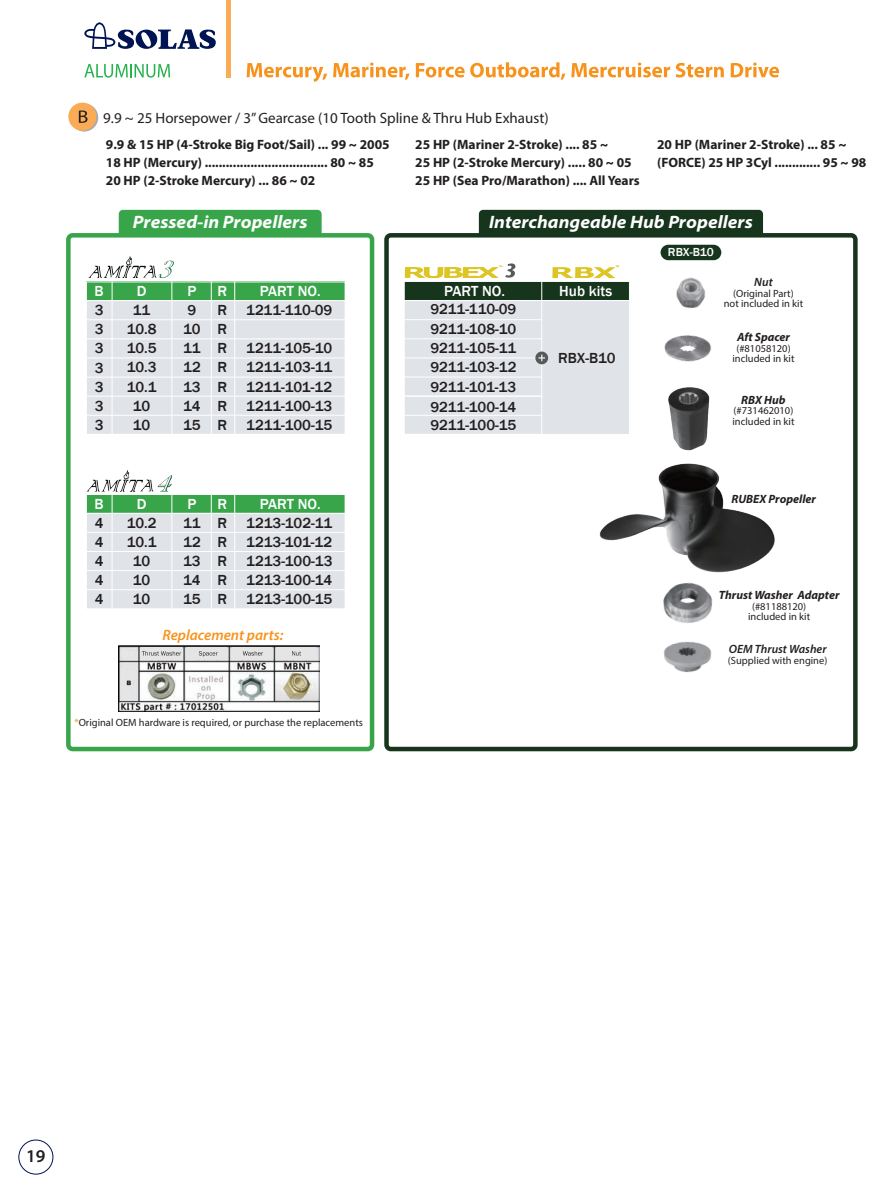
<style>
.page{position:relative;width:889px;height:1191px;background:#fff}
.page>*{position:absolute;margin:0;border:0;box-sizing:border-box;transform-origin:0 0}
.t1{font:italic 700 semi-expanded 18px "Myriad Pro";color:#fff}
.t2{font:600 18px "Myriad Pro";color:#231f20}
.t3{font:500 15px/19.2px "Franklin Gothic";color:#231f20;text-align:justify}
.t4{font:15px "Myriad Pro";color:#231f20}
.t5{font:500 15px "Franklin Gothic";color:#fff}
.t6{font:italic 600 15px "Myriad Pro";color:#f7931d}
.t7{font:700 13.5px/18px "Myriad Pro";color:#231f20}
.t8{font:italic 700 12px "Myriad Pro";color:#231f20}
.t9{font:italic 600 12px "Myriad Pro";color:#231f20}
.t10{font:500 12px "Franklin Gothic";color:#fff}
.t11{font:10.5px/10.5px "Myriad Pro";color:#231f20;text-align:center}
.s1{color:#f7931d}
</style>
<div class="page">
<hr style="left:227px;top:0;width:4px;height:77px;background:#faab55">
<svg style="left:84px;top:22px;width:132px;height:27px"></svg>
<div style="left:19px;top:1139px;width:34px;height:35px;border:1px solid #001352;border-radius:50%"></div>
<svg style="left:247px;top:63px;width:80px;height:19px"></svg>
<svg style="left:333px;top:62px;width:76px;height:18px"></svg>
<svg style="left:416px;top:63px;width:48px;height:14px"></svg>
<svg style="left:470px;top:62px;width:95px;height:18px"></svg>
<svg style="left:571px;top:62px;width:153px;height:15px"></svg>
<svg style="left:730px;top:62px;width:49px;height:15px"></svg>
<svg style="left:84px;top:64px;width:86px;height:14px"></svg>
<svg style="left:70px;top:103px;width:28px;height:29px"></svg>
<div style="left:68px;top:103px;width:28px;height:28px;background:#faab55;border-radius:50%"></div>
<svg style="left:79px;top:110px;width:8px;height:13px"></svg>
<img style="left:87px;top:470px;width:85px;height:21px">
<svg style="left:552px;top:265px;width:67px;height:13px"></svg>
<div style="left:404px;top:281px;width:225px;height:19px;background:#17351d"></div>
<div style="left:404px;top:300px;width:225px;height:134px;background:#e0e3e7"></div>
<div style="left:404px;top:281px;width:226px;height:154px;border:1px solid #fff"></div>
<hr style="left:404px;top:377px;width:138px;height:1px;background:#fff">
<hr style="left:404px;top:357px;width:138px;height:1px;background:#fff">
<hr style="left:404px;top:396px;width:138px;height:1px;background:#fff">
<hr style="left:404px;top:434px;width:138px;height:1px;background:#fff">
<hr style="left:404px;top:415px;width:138px;height:1px;background:#fff">
<hr style="left:404px;top:338px;width:138px;height:1px;background:#fff">
<hr style="left:404px;top:319px;width:138px;height:1px;background:#fff">
<hr style="left:404px;top:300px;width:225px;height:1px;background:#fff">
<hr style="left:541px;top:281px;width:1px;height:153px;background:#fff">
<svg style="left:535px;top:351px;width:13px;height:13px"></svg>
<svg style="left:538px;top:354px;width:7px;height:7px"></svg>
<svg style="left:405px;top:263px;width:110px;height:15px"></svg>
<img style="left:88px;top:257px;width:85px;height:21px">
<div style="left:86px;top:281px;width:259px;height:20px;background:#39a54b"></div>
<div style="left:86px;top:301px;width:259px;height:133px;background:#e0e3e7"></div>
<div style="left:86px;top:281px;width:259px;height:154px;border:1px solid #fff"></div>
<hr style="left:86px;top:377px;width:259px;height:1px;background:#fff">
<hr style="left:86px;top:357px;width:259px;height:1px;background:#fff">
<hr style="left:86px;top:396px;width:259px;height:1px;background:#fff">
<hr style="left:86px;top:415px;width:259px;height:1px;background:#fff">
<hr style="left:86px;top:338px;width:259px;height:1px;background:#fff">
<hr style="left:86px;top:319px;width:259px;height:1px;background:#fff">
<hr style="left:86px;top:300px;width:259px;height:1px;background:#fff">
<hr style="left:234px;top:281px;width:1px;height:153px;background:#fff">
<hr style="left:211px;top:281px;width:1px;height:153px;background:#fff">
<hr style="left:171px;top:281px;width:1px;height:153px;background:#fff">
<hr style="left:112px;top:281px;width:1px;height:153px;background:#fff">
<div style="left:86px;top:494px;width:259px;height:19px;background:#39a54b"></div>
<div style="left:86px;top:513px;width:259px;height:96px;background:#e0e3e7"></div>
<div style="left:86px;top:494px;width:259px;height:115px;border:1px solid #fff"></div>
<hr style="left:86px;top:589px;width:259px;height:1px;background:#fff">
<hr style="left:86px;top:570px;width:259px;height:1px;background:#fff">
<hr style="left:86px;top:551px;width:259px;height:1px;background:#fff">
<hr style="left:86px;top:532px;width:259px;height:1px;background:#fff">
<hr style="left:86px;top:513px;width:259px;height:1px;background:#fff">
<hr style="left:234px;top:494px;width:1px;height:115px;background:#fff">
<hr style="left:211px;top:494px;width:1px;height:115px;background:#fff">
<hr style="left:171px;top:494px;width:1px;height:115px;background:#fff">
<hr style="left:112px;top:494px;width:1px;height:115px;background:#fff">
<div style="left:66px;top:233px;width:308px;height:518px;border:4px solid #39a54b;border-radius:4px"></div>
<div style="left:119px;top:210px;width:203px;height:25px;background:#39a54b"></div>
<img style="left:599px;top:463px;width:176px;height:110px">
<img style="left:668px;top:387px;width:42px;height:64px">
<div style="left:384px;top:233px;width:473px;height:518px;border:4px solid #17351d;border-radius:4px"></div>
<div style="left:479px;top:210px;width:284px;height:25px;background:#17351d"></div>
<div style="left:660px;top:245px;width:61px;height:15px;background:#17351d;border-radius:8px"></div>
<img style="left:118px;top:645px;width:201px;height:66px">
<div style="left:141px;top:647px;width:41px;height:13px;background:#e5e5e5"></div>
<div style="left:187px;top:647px;width:40px;height:13px;background:#e5e5e5"></div>
<div style="left:232px;top:647px;width:40px;height:13px;background:#e5e5e5"></div>
<div style="left:276px;top:647px;width:40px;height:13px;background:#e5e5e5"></div>
<svg style="left:142px;top:651px;width:39px;height:4px"></svg>
<svg style="left:199px;top:651px;width:19px;height:5px"></svg>
<svg style="left:243px;top:651px;width:20px;height:4px"></svg>
<svg style="left:292px;top:651px;width:9px;height:4px"></svg>
<img style="left:676px;top:277px;width:29px;height:32px">
<img style="left:664px;top:335px;width:47px;height:27px">
<img style="left:663px;top:641px;width:49px;height:32px">
<img style="left:663px;top:582px;width:50px;height:41px">
<p class="t4" style="left:103px;top:109px;width:447px">9.9 ~ 25 Horsepower / 3” Gearcase (10 Tooth Spline &amp; Thru Hub Exhaust)</p>
<p class="t7" style="left:106px;top:135px;width:285px">9.9 &amp; 15 HP (4-Stroke Big Foot/Sail) ... 99 ~ 2005<br>18 HP (Mercury) ................................... 80 ~ 85<br>20 HP (2-Stroke Mercury) ... 86 ~ 02</p>
<p class="t7" style="left:415px;top:135px;width:226px">25 HP (Mariner 2-Stroke) .... 85 ~<br>25 HP (2-Stroke Mercury) ..... 80 ~ 05<br>25 HP (Sea Pro/Marathon) .... All Years</p>
<p class="t7" style="left:657px;top:135px;width:211px">20 HP (Mariner 2-Stroke) ... 85 ~ (FORCE) 25 HP 3Cyl ............. 95 ~ 98</p>
<p class="t1" style="left:133px;top:210px;width:176px">Pressed-in Propellers</p>
<p class="t5" style="left:94px;top:282px;width:11px">B</p>
<p class="t5" style="left:137px;top:282px;width:11px">D</p>
<p class="t5" style="left:187px;top:282px;width:10px">P</p>
<p class="t5" style="left:218px;top:282px;width:11px">R</p>
<p class="t5" style="left:260px;top:282px;width:63px">PART NO.</p>
<p class="t3" style="left:133px;top:300px;width:19px">11</p>
<p class="t3" style="left:187px;top:300px;width:10px">9</p>
<p class="t3" style="left:218px;top:300px;width:11px">R</p>
<p class="t3" style="left:246px;top:300px;width:88px">1211-110-09</p>
<p class="t3" style="left:95px;top:300px;width:10px">3</p>
<p class="t3" style="left:95px;top:339px;width:10px">3<br>3<br>3<br>3</p>
<p class="t3" style="left:127px;top:339px;width:31px;text-align:center">10.5<br>10.3<br>10.1<br>10</p>
<p class="t3" style="left:183px;top:339px;width:19px">11<br>12<br>13<br>14</p>
<p class="t3" style="left:218px;top:339px;width:11px">R R R R</p>
<p class="t3" style="left:95px;top:415px;width:10px">3</p>
<p class="t3" style="left:133px;top:415px;width:19px">10</p>
<p class="t3" style="left:183px;top:415px;width:46px">15 R</p>
<p class="t3" style="left:95px;top:320px;width:10px">3</p>
<p class="t3" style="left:127px;top:320px;width:31px">10.8</p>
<p class="t3" style="left:183px;top:320px;width:46px">10 R</p>
<p class="t3" style="left:246px;top:339px;width:87px">1211-105-10</p>
<p class="t3" style="left:246px;top:358px;width:88px">1211-103-11<br>1211-101-12<br>1211-100-13<br>1211-100-15</p>
<p class="t5" style="left:95px;top:494px;width:11px">B</p>
<p class="t5" style="left:137px;top:494px;width:11px">D</p>
<p class="t5" style="left:187px;top:494px;width:10px">P</p>
<p class="t5" style="left:218px;top:494px;width:11px">R</p>
<p class="t5" style="left:260px;top:494px;width:63px">PART NO.</p>
<p class="t3" style="left:95px;top:513px;width:10px">4<br>4<br>4<br>4<br>4</p>
<p class="t3" style="left:127px;top:513px;width:31px">10.2</p>
<p class="t3" style="left:183px;top:513px;width:46px">11 R</p>
<p class="t3" style="left:246px;top:513px;width:88px">1213-102-11</p>
<p class="t3" style="left:127px;top:532px;width:31px;text-align:center">10.1<br>10<br>10<br>10</p>
<p class="t3" style="left:183px;top:532px;width:19px">12<br>13<br>14<br>15</p>
<p class="t3" style="left:218px;top:532px;width:11px">R R R R</p>
<p class="t3" style="left:246px;top:532px;width:88px">1213-101-12<br>1213-100-13<br>1213-100-14<br>1213-100-15</p>
<p class="t6" style="left:162px;top:625px;width:122px">Replacement parts:</p>
<p class="t11" style="left:74px;top:717px;width:290px"><span class="s1">*</span>Original OEM hardware is required, or purchase the replacements</p>
<p class="t1" style="left:489px;top:210px;width:265px">Interchangeable Hub Propellers</p>
<p class="t10" style="left:668px;top:245px;width:47px">RBX-B10</p>
<p class="t5" style="left:444px;top:282px;width:63px">PART NO.</p>
<p class="t3" style="left:430px;top:299px;width:87px">9211-110-09</p>
<p class="t3" style="left:430px;top:338px;width:87px">9211-105-11</p>
<p class="t3" style="left:430px;top:320px;width:87px">9211-108-10</p>
<p class="t3" style="left:430px;top:358px;width:88px">9211-103-12</p>
<p class="t3" style="left:430px;top:378px;width:87px">9211-101-13<br>9211-100-14<br>9211-100-15</p>
<p class="t5" style="left:559px;top:282px;width:54px">Hub kits</p>
<p class="t3" style="left:558px;top:349px;width:59px">RBX-B10</p>
<p class="t9" style="left:754px;top:274px;width:20px">Nut</p>
<p class="t11" style="left:724px;top:288px;width:81px">(Original Part)<br>not included in kit</p>
<p class="t8" style="left:737px;top:329px;width:54px">Aft Spacer</p>
<p class="t11" style="left:732px;top:343px;width:64px">(#81058120) included in kit</p>
<p class="t8" style="left:741px;top:392px;width:46px">RBX Hub</p>
<p class="t11" style="left:732px;top:405px;width:64px;text-align:left">(#731462010) included in kit</p>
<p class="t8" style="left:731px;top:491px;width:86px">RUBEX Propeller</p>
<p class="t8" style="left:719px;top:587px;width:122px">Thrust Washer Adapter</p>
<p class="t11" style="left:748px;top:600px;width:64px">(#81188120) included in kit</p>
<p class="t9" style="left:729px;top:641px;width:99px">OEM Thrust Washer</p>
<p class="t11" style="left:728px;top:654px;width:101px">(Supplied with engine)</p>
<p class="t2" style="left:26px;top:1144px;width:21px">19</p>
</div>
